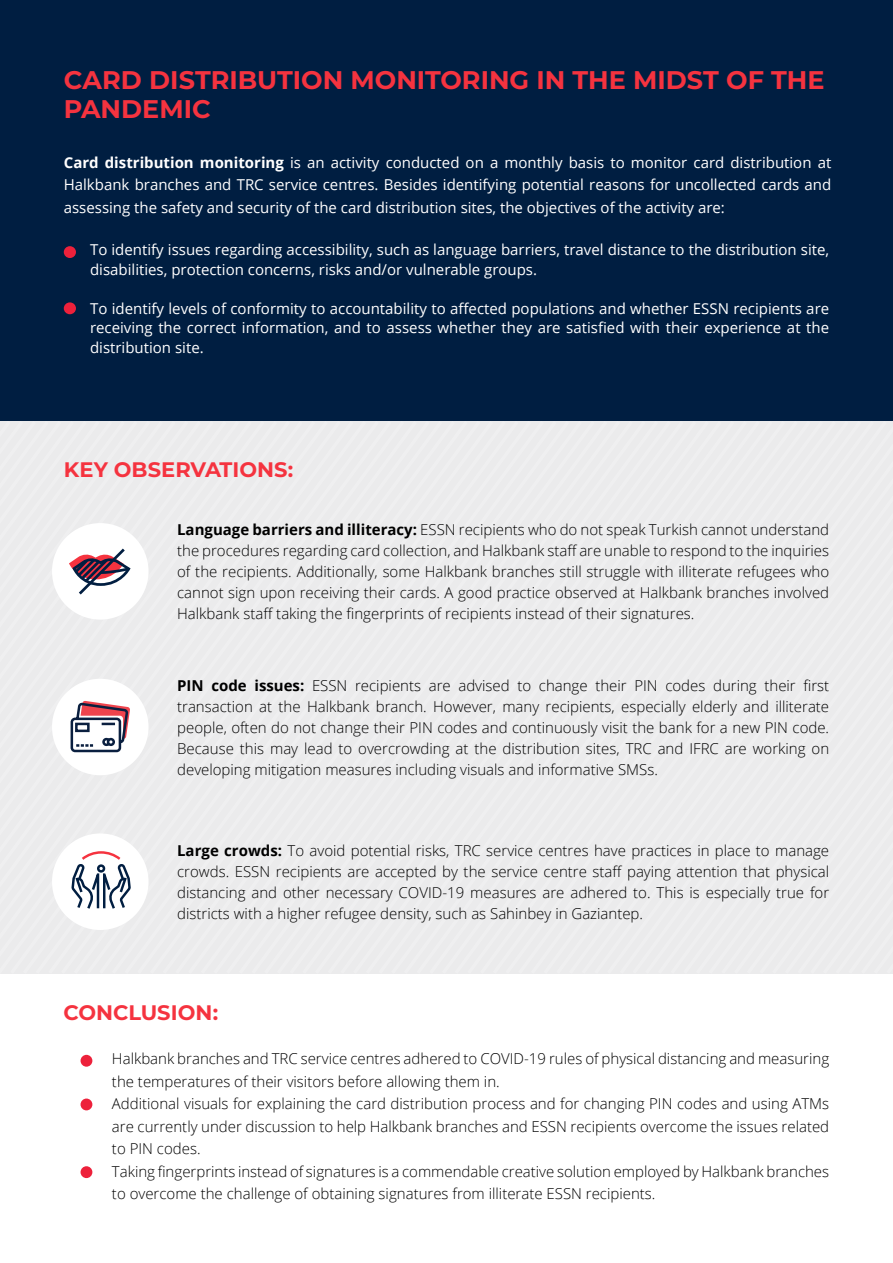
<style>
.page{position:relative;width:893px;height:1263px;background:#fff}
.page>*{position:absolute;margin:0;border:0;box-sizing:border-box;transform-origin:0 0}
.t1{font:700 25.5px/28.5px "Montserrat";color:#f5333f}
.t2{font:700 21px "Montserrat";color:#f5333f}
.t3{font:300 15px/21px "Open Sans";color:#000;text-align:justify}
.t4{font:15px/19.5px "Open Sans";color:#fff;text-align:justify}
.t5{font:300 15px/22.5px "Open Sans";color:#000101}
.t6{font:700 15px "Open Sans";color:#000}
.s1{font-weight:700}
</style>
<div class="page">
<div style="left:0;top:0;width:893px;height:421px;background:#001e41"></div>
<div style="left:64px;top:246px;width:12px;height:12px;background:#ed213b;border-radius:50%"></div>
<div style="left:64px;top:302px;width:12px;height:12px;background:#ed213b;border-radius:50%"></div>
<div style="left:81px;top:1055px;width:11px;height:12px;background:#ed213b;border-radius:50%"></div>
<div style="left:81px;top:1098px;width:11px;height:12px;background:#ed213b;border-radius:50%"></div>
<div style="left:81px;top:1166px;width:11px;height:12px;background:#ed213b;border-radius:50%"></div>
<div style="left:131px;top:421px;width:384px;height:553px;background:#ebebec"></div>
<div style="left:515px;top:421px;width:378px;height:553px;background:#ebebec"></div>
<div style="left:52px;top:679px;width:97px;height:96px;background:#fff;border-radius:50%"></div>
<div style="left:52px;top:523px;width:97px;height:97px;background:#fff;border-radius:50%"></div>
<div style="left:52px;top:833px;width:97px;height:97px;background:#fff;border-radius:50%"></div>
<svg style="left:0;top:421px;width:131px;height:553px"></svg>
<h1 class="t1" style="left:64px;top:64px;width:762px">CARD DISTRIBUTION MONITORING IN THE MIDST OF THE<br>PANDEMIC</h1>
<p class="t4" style="left:64px;top:151px;width:769px;line-height:22.5px"><span class="s1">Card distribution monitoring</span> is an activity conducted on a monthly basis to monitor card distribution at Halkbank branches and TRC service centres. Besides identifying potential reasons for uncollected cards and assessing the safety and security of the card distribution sites, the objectives of the activity are:</p>
<p class="t4" style="left:90px;top:240px;width:741px">To identify issues regarding accessibility, such as language barriers, travel distance to the distribution site, disabilities, protection concerns, risks and/or vulnerable groups.</p>
<p class="t4" style="left:90px;top:298px;width:741px">To identify levels of conformity to accountability to affected populations and whether ESSN recipients are receiving the correct information, and to assess whether they are satisfied with their experience at the distribution site.</p>
<h2 class="t2" style="left:64px;top:455px;width:231px">KEY OBSERVATIONS:</h2>
<p class="t3" style="left:177px;top:519px;width:653px"><span class="s1">Language barriers and illiteracy:</span> ESSN recipients who do not speak Turkish cannot understand the procedures regarding card collection, and Halkbank staffare unable to respond to the inquiries of the recipients. Additionally, some Halkbank branches still struggle with illiterate refugees who cannot sign upon receiving their cards A. good practice observed at Halkbank branches involved Halkbank staff taking the fingerprints of recipients instead of their signatures.</p>
<p class="t3" style="left:803px;top:674px;width:27px">first</p>
<p class="t3" style="left:458px;top:674px;width:53px">advised</p>
<p class="t3" style="left:539px;top:674px;width:50px">change</p>
<p class="t3" style="left:595px;top:674px;width:33px">their</p>
<p class="t3" style="left:665px;top:674px;width:42px">codes</p>
<p class="t3" style="left:713px;top:674px;width:45px">during</p>
<p class="t3" style="left:764px;top:674px;width:33px">their</p>
<p class="t6" style="left:211px;top:675px;width:37px">code</p>
<p class="t6" style="left:254px;top:675px;width:51px">issues:</p>
<p class="t3" style="left:355px;top:674px;width:67px">recipients</p>
<p class="t3" style="left:312px;top:674px;width:37px">ESSN</p>
<p class="t3" style="left:634px;top:674px;width:25px">PIN</p>
<p class="t6" style="left:177px;top:675px;width:28px">PIN</p>
<p class="t3" style="left:177px;top:695px;width:653px">transaction at the Halkbank branch. However, many recipients, especially elderly and illiterate people, often do not change their PIN codes and continuously visit the bank for a new PIN code.<br>Because this may lead to overcrowding at the distribution sites, TRC and IFRC are working on developing mitigation measures including visuals and informative SMSs.</p>
<p class="t3" style="left:517px;top:674px;width:15px">to</p>
<p class="t3" style="left:429px;top:674px;width:24px">are</p>
<p class="t3" style="left:177px;top:840px;width:653px"><span class="s1">Large crowds:</span> To avoid potential risks, TRC service centres have practices in place to manage crowds. ESSN recipients are accepted by the service centre staff paying attention that physical distancing and other necessary COVID-19 measures are adhered to. This is especially true for districts with a higher refugee density, such as Sahinbey in Gaziantep.</p>
<h2 class="t2" style="left:64px;top:997px;width:156px">CONCLUSION:</h2>
<p class="t5" style="left:112px;top:1047px;width:719px">Halkbank branches and TRC service centres adhered to COVID-19 rules of physical distancing and measuring the temperatures of their visitors before allowing them in.<br>Additional visuals for explaining the card distribution process and for changing PIN codes and using ATMs are currently under discussion to help Halkbank branches and ESSN recipients overcome the issues related to PIN codes.<br>Taking fingerprints instead of signatures is a commendable creative solution employed by Halkbank branches to overcome the challenge of obtaining signatures from illiterate ESSN recipients.</p>
</div>
